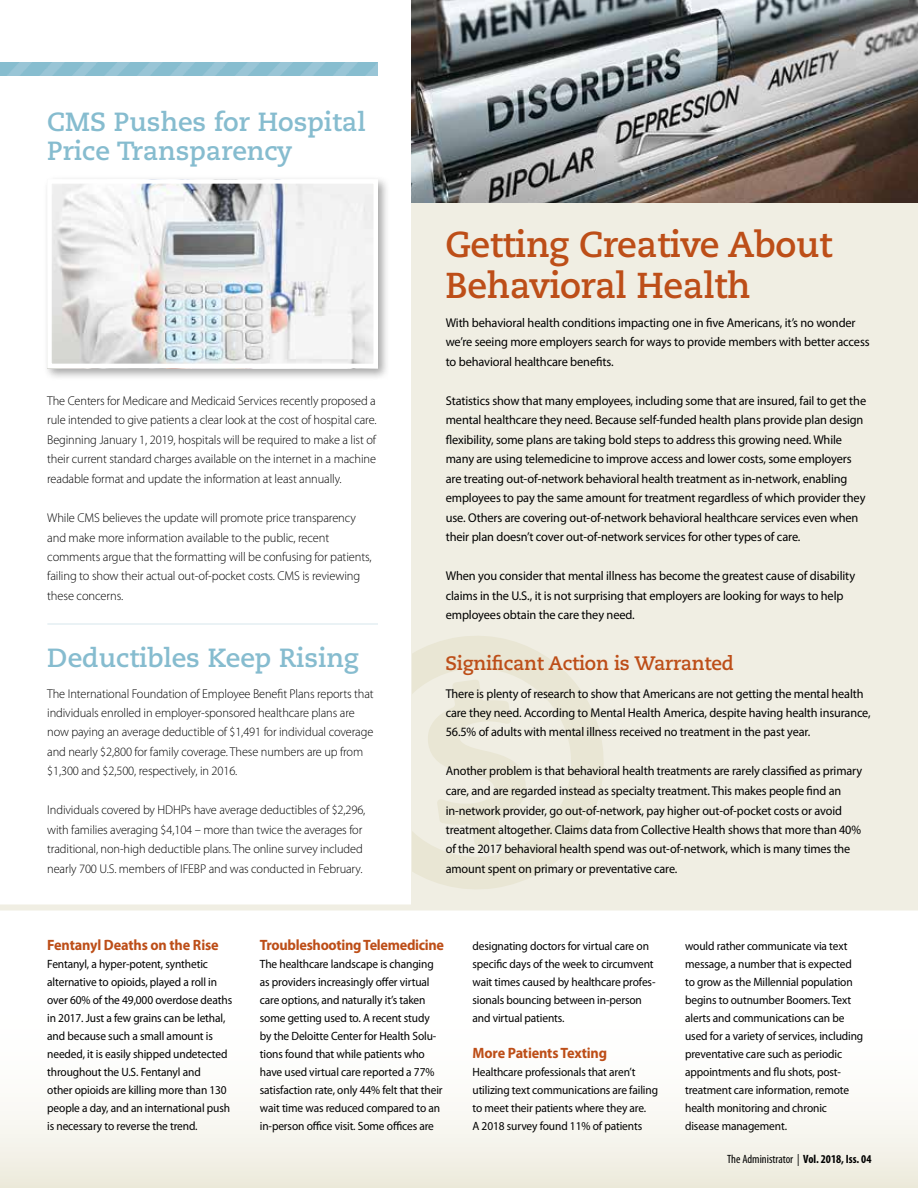
<style>
.page{position:relative;width:918px;height:1188px;background:#fff}
.page>*{position:absolute;margin:0;border:0;box-sizing:border-box;transform-origin:0 0}
.t1{font:700 36px/40.5px "Caecilia";letter-spacing:-.01em;color:#bd4e18}
.t2{font:700 26.25px/28.5px "Caecilia";color:#86bccf}
.t3{font:700 19.5px "Caecilia";letter-spacing:-.01em;color:#bd4e18}
.t4{font:700 15px "Myriad Pro";letter-spacing:-.02em;color:#bd4e18;scale:.95 1}
.t5{font:300 12.75px/19.5px "Myriad Pro";letter-spacing:-.01em;color:#000}
.t6{font:12.75px/19.5px "Myriad Pro";letter-spacing:-.01em;color:#000}
.t7{font:12.75px/19.5px "Myriad Pro";letter-spacing:-.01em;color:#000;scale:.96 1}
.t8{font:12px/18px "Myriad Pro";letter-spacing:-.01em;color:#000;scale:.95 1}
.t9{font:condensed 12px "Myriad Pro";color:#000}
.s1{font-weight:700}
</style>
<div class="page">
<div style="left:412px;top:0;width:506px;height:908px;background:#f0eee3"></div>
<div style="left:0;top:911px;width:918px;height:277px;background:linear-gradient(to bottom,#fff,#f3f1e8)"></div>
<div style="left:0;top:904px;width:918px;height:6px;background:#f0eee3"></div>
<img style="left:0;top:62px;width:378px;height:14px">
<div style="left:43px;top:175px;width:348px;height:205px;background:#000;opacity:.35"></div>
<img style="left:52px;top:184px;width:321px;height:179px">
<img style="left:412px;top:0;width:506px;height:202px">
<svg style="left:413px;top:636px;width:191px;height:253px"></svg>
<hr style="left:47px;top:624px;width:331px;height:1px;background:#d7e6ec">
<h2 class="t2" style="left:47px;top:108px;width:320px">CMS Pushes for Hospital<br>Price Transparency</h2>
<p class="t5" style="left:47px;top:391px;width:331px;text-align:justify">The Centers for Medicare and Medicaid Services recently proposed a rule intended to give patients a clear look at the cost of hospital care.<br>Beginning January 1, 2019, hospitals will be required to make a list of their current standard charges available on the internet in a machine readable format and update the information at least annually.</p>
<p class="t5" style="left:47px;top:508px;width:326px">While CMS believes the update will promote price transparency and make more information available to the public, recent comments argue that the formatting will be confusing for patients, failing to show their actual out-of-pocket costs. CMS is reviewing these concerns.</p>
<h2 class="t2" style="left:47px;top:644px;width:313px">Deductibles Keep Rising</h2>
<p class="t5" style="left:47px;top:683px;width:328px">The International Foundation of Employee Benefit Plans reports that individuals enrolled in employer-sponsored healthcare plans are now paying an average deductible of $1,491 for individual coverage and nearly $2,800 for family coverage. These numbers are up from $1,300 and $2,500, respectively, in 2016.</p>
<p class="t5" style="left:47px;top:800px;width:320px">Individuals covered by HDHPs have average deductibles of $2,296, with families averaging $4,104 – more than twice the averages for traditional, non-high deductible plans. The online survey included nearly 700 U.S. members of IFEBP and was conducted in February.</p>
<h1 class="t1" style="left:446px;top:225px;width:388px">Getting Creative About<br>Behavioral Health</h1>
<p class="t6" style="left:446px;top:313px;width:425px">With behavioral health conditions impacting one in five Americans, it’s no wonder we’re seeing more employers search for ways to provide members with better access to behavioral healthcare benefits.</p>
<p class="t6" style="left:446px;top:391px;width:422px">Statistics show that many employees, including some that are insured, fail to get the mental healthcare they need. Because self-funded health plans provide plan design flexibility, some plans are taking bold steps to address this growing need. While many are using telemedicine to improve access and lower costs, some employers are treating out-of-network behavioral health treatment as in-network, enabling employees to pay the same amount for treatment regardless of which provider they use. Others are covering out-of-network behavioral healthcare services even when their plan doesn’t cover out-of-network services for other types of care.</p>
<p class="t6" style="left:446px;top:566px;width:411px">When you consider that mental illness has become the greatest cause of disability claims in the U.S., it is not surprising that employers are looking for ways to help employees obtain the care they need.</p>
<h3 class="t3" style="left:446px;top:651px;width:290px">Significant Action is Warranted</h3>
<p class="t7" style="left:446px;top:683px;width:444px">There is plenty of research to show that Americans are not getting the mental health care they need. According to Mental Health America, despite having health insurance,<br>56.5% of adults with mental illness received no treatment in the past year.</p>
<p class="t7" style="left:446px;top:761px;width:435px">Another problem is that behavioral health treatments are rarely classified as primary care, and are regarded instead as specialty treatment. This makes people find an in-network provider, go out-of-network, pay higher out-of-pocket costs or avoid treatment altogether. Claims data from Collective Health shows that more than 40% of the 2017 behavioral health spend was out-of-network, which is many times the amount spent on primary or preventative care.</p>
<p class="t4" style="left:47px;top:935px;width:182px">Fentanyl Deaths on the Rise</p>
<p class="t8" style="left:47px;top:955px;width:196px">Fentanyl, a hyper-potent, synthetic alternative to opioids, played a roll in over 60% of the 49,000 overdose deaths in 2017. Just a few grains can be lethal, and because such a small amount is needed, it is easily shipped undetected throughout the U.S. Fentanyl and<br>other opioids are killing more than 130 people a day, and an international push is necessary to reverse the trend.</p>
<p class="t4" style="left:260px;top:935px;width:196px">Troubleshooting Telemedicine</p>
<p class="t8" style="left:260px;top:955px;width:194px">The healthcare landscape is changing as providers increasingly offer virtual care options, and naturally it’s taken some getting used to. A recent study by the Deloitte Center for Health Solu&shy;tions found that while patients who have used virtual care reported a 77% satisfaction rate, only 44% felt that their wait time was reduced compared to an in-person office visit. Some offices are</p>
<p class="t8" style="left:472px;top:937px;width:194px">designating doctors for virtual care on specific days of the week to circumvent wait times caused by healthcare profes&shy;sionals bouncing between in-person and virtual patients.</p>
<p class="t4" style="left:472px;top:1043px;width:143px">More Patients Texting</p>
<p class="t8" style="left:472px;top:1063px;width:197px">Healthcare professionals that aren’t utilizing text communications are failing to meet their patients where they are.<br>A 2018 survey found 11% of patients</p>
<p class="t8" style="left:685px;top:937px;width:189px">would rather communicate via text message, a number that is expected to grow as the Millennial population begins to outnumber Boomers. Text alerts and communications can be used for a variety of services, including preventative care such as periodic appointments and flu shots, post&shy;treatment care information, remote health monitoring and chronic disease management.</p>
<p class="t9" style="left:727px;top:1152px;width:146px">The Administrator | <span class="s1">Vol. 2018, Iss. 04</span></p>
</div>
